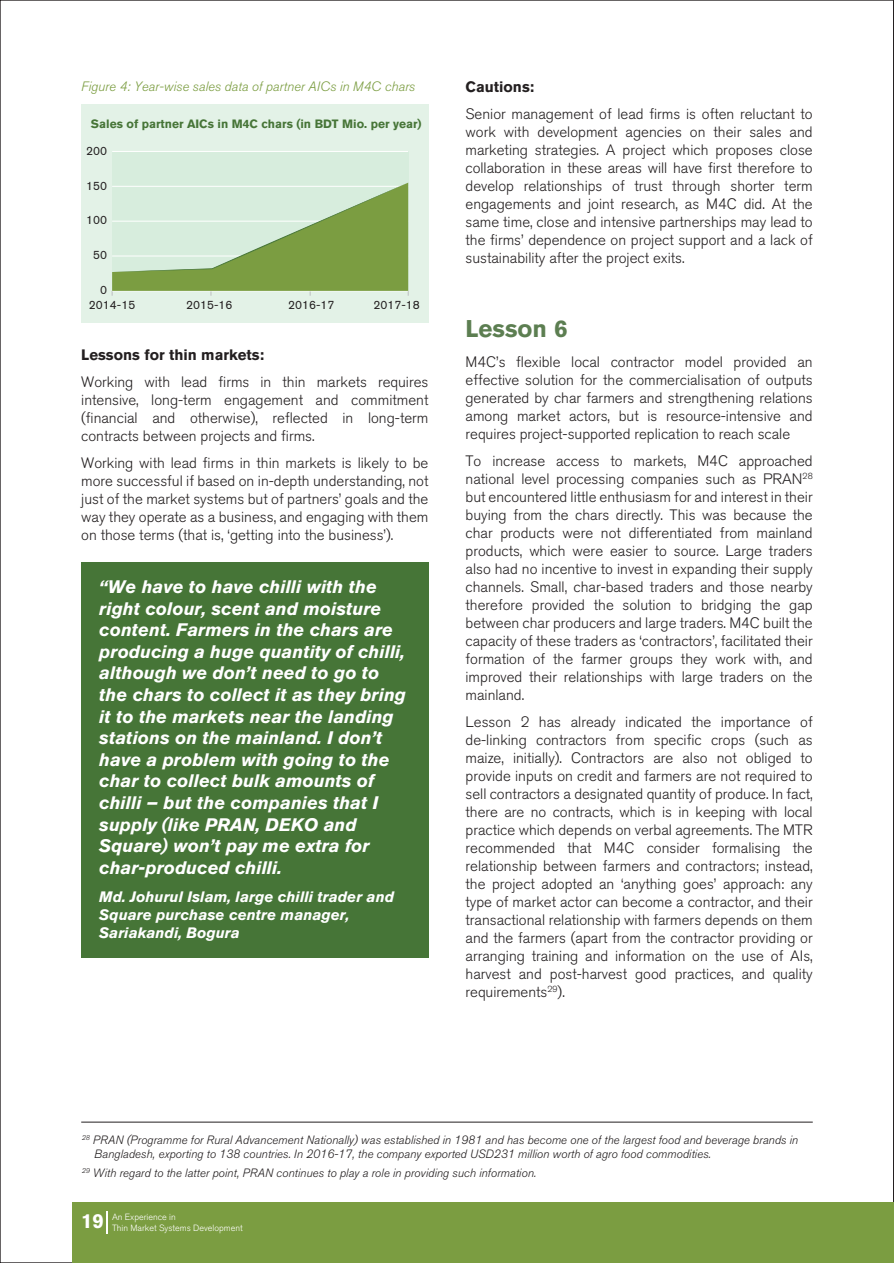
<style>
.page{position:relative;width:894px;height:1263px;background:#fff}
.page>*{position:absolute;margin:0;border:0;box-sizing:border-box;transform-origin:0 0}
.t1{font:700 24px "Akzidenz Grotesk BQ";color:#5c7e51}
.t2{font:700 20.25px "Akzidenz Grotesk BQ";color:#fff}
.t3{font:italic 700 18px/21.6px "Akzidenz Grotesk BQ";color:#fff}
.t4{font:300 15px/18px "Akzidenz Grotesk BQ";color:#231f20;text-align:justify}
.t5{font:italic 700 15px/18px "Akzidenz Grotesk BQ";color:#fff}
.t6{font:700 15px "Akzidenz Grotesk BQ";color:#231f20}
.t7{font:italic 300 13.5px "Akzidenz Grotesk BQ";color:#7b9d41}
.t8{font:italic 300 12px/14.4px "Akzidenz Grotesk BQ";color:#231f20}
.t9{font:700 12px "Akzidenz Grotesk BQ";color:#467537}
.t10{font:12px/15.1px "Akzidenz Grotesk BQ";color:#231f20}
.t11{font:300 9px "Akzidenz Grotesk BQ";color:#fff}
</style>
<div class="page">
<hr style="left:81px;top:1122px;width:731px;height:1px;background:#231f20">
<hr style="left:893px;top:1203px;width:1px;height:60px;background:#7b9d41">
<div style="left:73px;top:1203px;width:820px;height:60px;background:#7b9d41"></div>
<hr style="left:106px;top:1211px;width:2px;height:22px;background:#fff">
<div style="left:81px;top:562px;width:347px;height:395px;background:#467537"></div>
<div style="left:81px;top:105px;width:347px;height:218px;background:#e3f2e7"></div>
<div style="left:112px;top:151px;width:296px;height:35px;background:#d7eddd"></div>
<hr style="left:112px;top:151px;width:296px;height:1px;background:#fff">
<svg style="left:112px;top:183px;width:297px;height:113px"></svg>
<p class="t7" style="left:81px;top:78px;width:335px">Figure 4: Year-wise sales data of partner AICs in M4C chars</p>
<p class="t6" style="left:465px;top:78px;width:70px">Cautions:</p>
<p class="t4" style="left:465px;top:105px;width:349px">Senior management of lead firms is often reluctant to work with development agencies on their sales and marketing strategies. A project which proposes close collaboration in these areas will have first therefore to develop relationships of trust through shorter term engagements and joint research, as M4C did. At the same time, close and intensive partnerships may lead to the firms’ dependence on project support and a lack of sustainability after the project exits.</p>
<p class="t9" style="left:91px;top:117px;width:332px">Sales of partner AICs in M4C chars (in BDT Mio. per year)</p>
<p class="t10" style="left:86px;top:144px;width:22px">200</p>
<p class="t10" style="left:86px;top:178px;width:22px">150</p>
<p class="t10" style="left:86px;top:213px;width:22px">100</p>
<p class="t10" style="left:93px;top:247px;width:15px">50</p>
<p class="t10" style="left:89px;top:282px;width:48px;text-indent:11px">0<br>2014-15</p>
<p class="t10" style="left:186px;top:297px;width:48px">2015-16</p>
<p class="t10" style="left:288px;top:297px;width:48px">2016-17</p>
<p class="t10" style="left:373px;top:297px;width:48px">2017-18</p>
<p class="t6" style="left:81px;top:346px;width:184px">Lessons for thin markets:</p>
<p class="t4" style="left:81px;top:373px;width:349px">Working with lead firms in thin markets requires intensive, long-term engagement and commitment (financial and otherwise), reflected in long-term contracts between projects and firms.</p>
<p class="t4" style="left:81px;top:454px;width:349px">Working with lead firms in thin markets is likely to be more successful if based on in-depth understanding, not just of the market systems but of partners’ goals and the way they operate as a business, and engaging with them on those terms (that is, ‘getting into the business’).</p>
<p class="t3" style="left:99px;top:576px;width:308px">“We have to have chilli with the right colour, scent and moisture content. Farmers in the chars are producing a huge quantity of chilli, although we don’t need to go to the chars to collect it as they bring it to the markets near the landing stations on the mainland. I don’t have a problem with going to the char to collect bulk amounts of chilli – but the companies that I supply (like PRAN, DEKO and<br>Square) won’t pay me extra for char-produced chilli.</p>
<p class="t5" style="left:99px;top:888px;width:296px">Md. Johurul Islam, large chilli trader and<br>Square purchase centre manager,<br>Sariakandi, Bogura</p>
<h1 class="t1" style="left:465px;top:314px;width:103px">Lesson 6</h1>
<p class="t4" style="left:465px;top:353px;width:349px">M4C’s flexible local contractor model provided an effective solution for the commercialisation of outputs generated by char farmers and strengthening relations among market actors, but is resource-intensive and requires project-supported replication to reach scale</p>
<p class="t4" style="left:465px;top:452px;width:349px">To increase access to markets, M4C approached national level processing companies such as PRAN<sup>28 </sup>but encountered little enthusiasm for and interest in their buying from the chars directly. This was because the char products were not differentiated from mainland products, which were easier to source. Large traders also had no incentive to invest in expanding their supply channels. Small, char-based traders and those nearby therefore provided the solution to bridging the gap between char producers and large traders. M4C built the capacity of these traders as ‘contractors’, facilitated their formation of the farmer groups they work with, and improved their relationships with large traders on the mainland.</p>
<p class="t4" style="left:465px;top:713px;width:349px">Lesson 2 has already indicated the importance of de-linking contractors from specific crops (such as maize, initially). Contractors are also not obliged to provide inputs on credit and farmers are not required to sell contractors a designated quantity of produce. In fact, there are no contracts, which is in keeping with local practice which depends on verbal agreements. The MTR recommended that M4C consider formalising the relationship between farmers and contractors; instead, the project adopted an ‘anything goes’ approach: any type of market actor can become a contractor, and their transactional relationship with farmers depends on them and the farmers (apart from the contractor providing or arranging training and information on the use of AIs, harvest and post-harvest good practices, and quality requirements<sup>29</sup>).</p>
<p class="t8" style="left:94px;top:1132px;width:705px;text-indent:-13px"><sup>28</sup> PRAN (Programme for Rural Advancement Nationally) was established in 1981 and has become one of the largest food and beverage brands in<br>Bangladesh, exporting to 138 countries. In 2016-17, the company exported USD231 million worth of agro food commodities.</p>
<p class="t8" style="left:82px;top:1166px;width:456px"><sup>29</sup> With regard to the latter point, PRAN continues to play a role in providing such information.</p>
<p class="t11" style="left:112px;top:1212px;width:65px">An Experience in</p>
<h2 class="t2" style="left:81px;top:1209px;width:24px">19</h2>
<p class="t11" style="left:112px;top:1223px;width:132px">Thin Market Systems Development</p>
</div>
